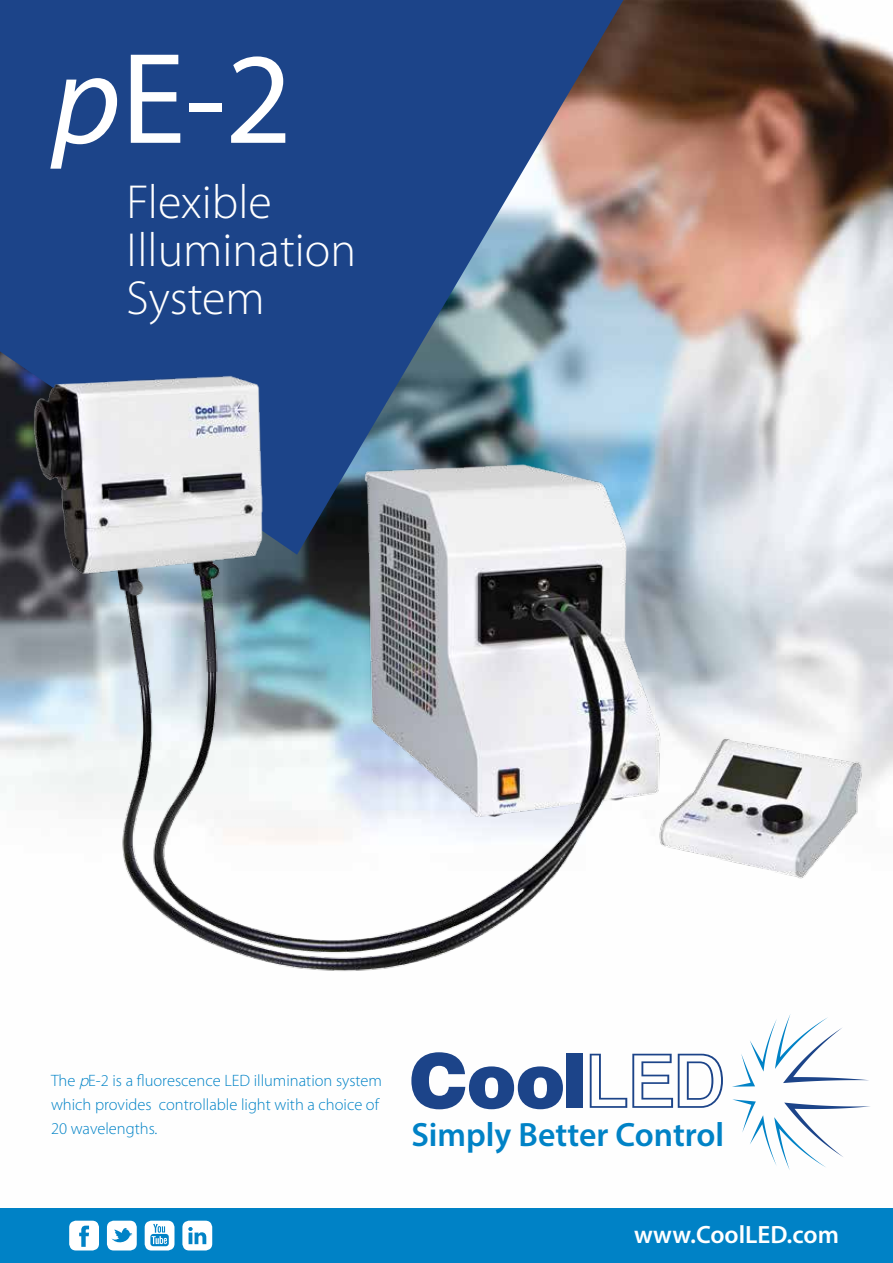
<style>
.page{position:relative;width:893px;height:1263px;background:#fff}
.page>*{position:absolute;margin:0;border:0;box-sizing:border-box;transform-origin:0 0}
.t1{font:130.65px "Myriad Pro";color:#fff}
.t2{font:300 48px/48px "Myriad Pro";color:#fff}
.t3{font:600 33.75px "Myriad Pro";color:#0082c6}
.t4{font:600 25.05px "Myriad Pro";color:#fff}
.t5{font:300 16.5px/24px "Myriad Pro";color:#0082c6}
.s1{font-style:italic}
</style>
<div class="page">
<img style="left:0;top:0;width:893px;height:1209px">
<svg style="left:0;top:0;width:623px;height:318px;background:#2e4f8a"></svg>
<svg style="left:411px;top:1052px;width:152px;height:57px"></svg>
<div style="left:567px;top:1054px;width:16px;height:54px;background:#1c4489"></div>
<svg style="left:590px;top:1054px;width:133px;height:54px"></svg>
<svg style="left:732px;top:1014px;width:137px;height:73px"></svg>
<svg style="left:732px;top:1099px;width:139px;height:71px"></svg>
<div style="left:0;top:1209px;width:893px;height:54px;background:#0082c6"></div>
<div style="left:69px;top:1221px;width:30px;height:29px;background:#fff;border-radius:7px"></div>
<svg style="left:79px;top:1225px;width:10px;height:22px"></svg>
<div style="left:107px;top:1221px;width:30px;height:29px;background:#fff;border-radius:7px"></div>
<svg style="left:111px;top:1228px;width:21px;height:15px"></svg>
<div style="left:182px;top:1221px;width:30px;height:29px;background:#fff;border-radius:7px"></div>
<svg style="left:188px;top:1227px;width:18px;height:17px"></svg>
<div style="left:145px;top:1221px;width:29px;height:29px;background:#fff;border-radius:7px"></div>
<svg style="left:150px;top:1224px;width:19px;height:22px"></svg>
<img style="left:0;top:318px;width:893px;height:658px">
<h1 class="t1" style="left:52px;top:18px;width:241px"><span class="s1">p</span>E-2</h1>
<h2 class="t2" style="left:127px;top:178px;width:231px">Flexible<br>Illumination<br>System</h2>
<p class="t5" style="left:51px;top:1068px;width:333px">The <span class="s1">p</span>E-2 is a fluorescence LED illumination system which provides controllable light with a choice of<br>20 wavelengths.</p>
<h3 class="t3" style="left:411px;top:1113px;width:314px">Simply Better Control</h3>
<h3 class="t4" style="left:634px;top:1219px;width:206px">www.CoolLED.com</h3>
</div>
